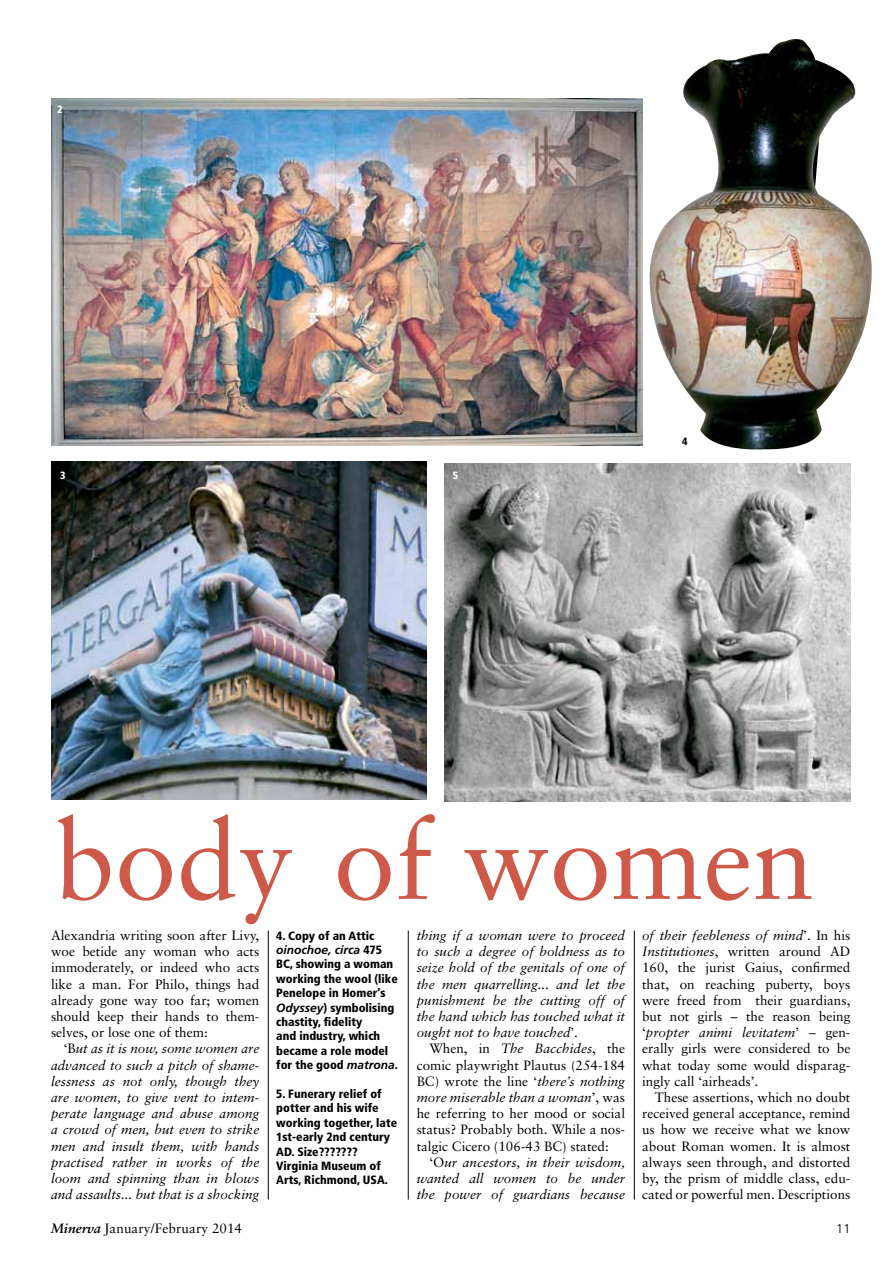
<style>
.page{position:relative;width:893px;height:1263px;background:#fff}
.page>*{position:absolute;margin:0;border:0;box-sizing:border-box;transform-origin:0 0}
.t1{font:111px "Sabon LT";color:#cf5948}
.t2{font:13.5px/16.2px "Sabon LT";color:#000;text-align:justify}
.t3{font:italic 13.5px/16.2px "Sabon LT";color:#000;text-align:justify}
.t4{font:300 12.75px "Frutiger LT Std";color:#000}
.t5{font:900 condensed 12px/14.4px "Frutiger LT Std";color:#000}
.t6{font:900 condensed 10.5px "Frutiger LT Std";color:#fff}
.t7{font:900 condensed 10.5px "Frutiger LT Std";color:#000}
.s1{font-style:italic}
.s2{font-style:normal}
.s3{font-weight:700;font-style:italic;font-stretch:normal}
.s4{font-weight:700;font-style:italic}
</style>
<div class="page">
<img style="left:445px;top:463px;width:405px;height:339px">
<img style="left:51px;top:461px;width:376px;height:339px">
<img style="left:51px;top:98px;width:591px;height:348px">
<hr style="left:268px;top:930px;width:1px;height:269px;background:#000">
<hr style="left:408px;top:930px;width:1px;height:269px;background:#000">
<hr style="left:634px;top:930px;width:1px;height:269px;background:#000">
<img style="left:649px;top:39px;width:223px;height:411px">
<p class="t6" style="left:57px;top:103px;width:7px">2</p>
<p class="t6" style="left:60px;top:469px;width:7px">3</p>
<p class="t6" style="left:453px;top:469px;width:7px">5</p>
<p class="t7" style="left:682px;top:435px;width:7px">4</p>
<h1 class="t1" style="left:53px;top:794px;width:763px">body of women</h1>
<p class="t2" style="left:642px;top:927px;width:210px"><span class="s1">of their feebleness of mind</span>’. In his <span class="s1">Institutiones</span>, written around AD 160, the jurist Gaius, confirmed that, on reaching puberty, boys were freed from their guardians, but not girls – the reason being ‘<span class="s1">propter animi levitatem</span>’ – gen&shy;erally girls were considered to be what today some would disparag&shy;ingly call ‘airheads’.</p>
<p class="t2" style="left:642px;top:1089px;width:210px;text-indent:13px">These assertions, which no doubt received general acceptance, remind us how we receive what we know about Roman women. It is almost always seen through, and distorted by, the prism of middle class, edu&shy;cated or powerful men. Descriptions</p>
<p class="t2" style="left:51px;top:927px;width:210px">Alexandria writing soon after Livy, woe betide any woman who acts immoderately, or indeed who acts like a man. For Philo, things had already gone way too far; women should keep their hands to them&shy;selves, or lose one of them:</p>
<p class="t3" style="left:51px;top:1040px;width:210px;text-indent:13px"><span class="s2">‘B</span>ut as it is now, some women are advanced to such a pitch of shame&shy;lessness as not only, though they are women, to give vent to intem&shy;perate language and abuse among a crowd of men, but even to strike men and insult them, with hands practised rather in works of the loom and spinning than in blows and assaults... but that is a shocking</p>
<p class="t3" style="left:417px;top:927px;width:210px">thing if a woman were to proceed to such a degree of boldness as to seize hold of the genitals of one of the men quarrelling... and let the punishment be the cutting off of the hand which has touched what it ought not to have touched<span class="s2">’.</span></p>
<p class="t2" style="left:417px;top:1040px;width:210px;text-indent:13px">When, in <span class="s1">The Bacchides</span>, the comic playwright Plautus (254-184<br>BC) wrote the line ‘<span class="s1">there’s nothing more miserable than a woman</span>’, was he referring to her mood or social status? Probably both. While a nos&shy;talgic Cicero (106-43 BC) stated:</p>
<p class="t3" style="left:417px;top:1154px;width:210px;text-indent:13px"><span class="s2">‘O</span>ur ancestors, in their wisdom, wanted all women to be under the power of guardians because</p>
<p class="t5" style="left:276px;top:928px;width:123px">4. Copy of an Attic <span class="s3">oinochoe, circa</span> 475<br>BC, showing a woman working the wool (like<br>Penelope in Homer’s<br><span class="s3">Odyssey</span>) symbolising chastity, fidelity<br>and industry, which became a role model for the good <span class="s3">matrona</span>.</p>
<p class="t5" style="left:276px;top:1086px;width:122px">5. Funerary relief of potter and his wife working together, late<br>1st-early 2nd century<br>AD. Size???????<br>Virginia Museum of<br>Arts, Richmond, USA.</p>
<p class="t2" style="left:51px;top:1220px;width:193px"><span class="s4">Minerva</span> January/February 2014</p>
<p class="t4" style="left:836px;top:1221px;width:16px">11</p>
</div>
